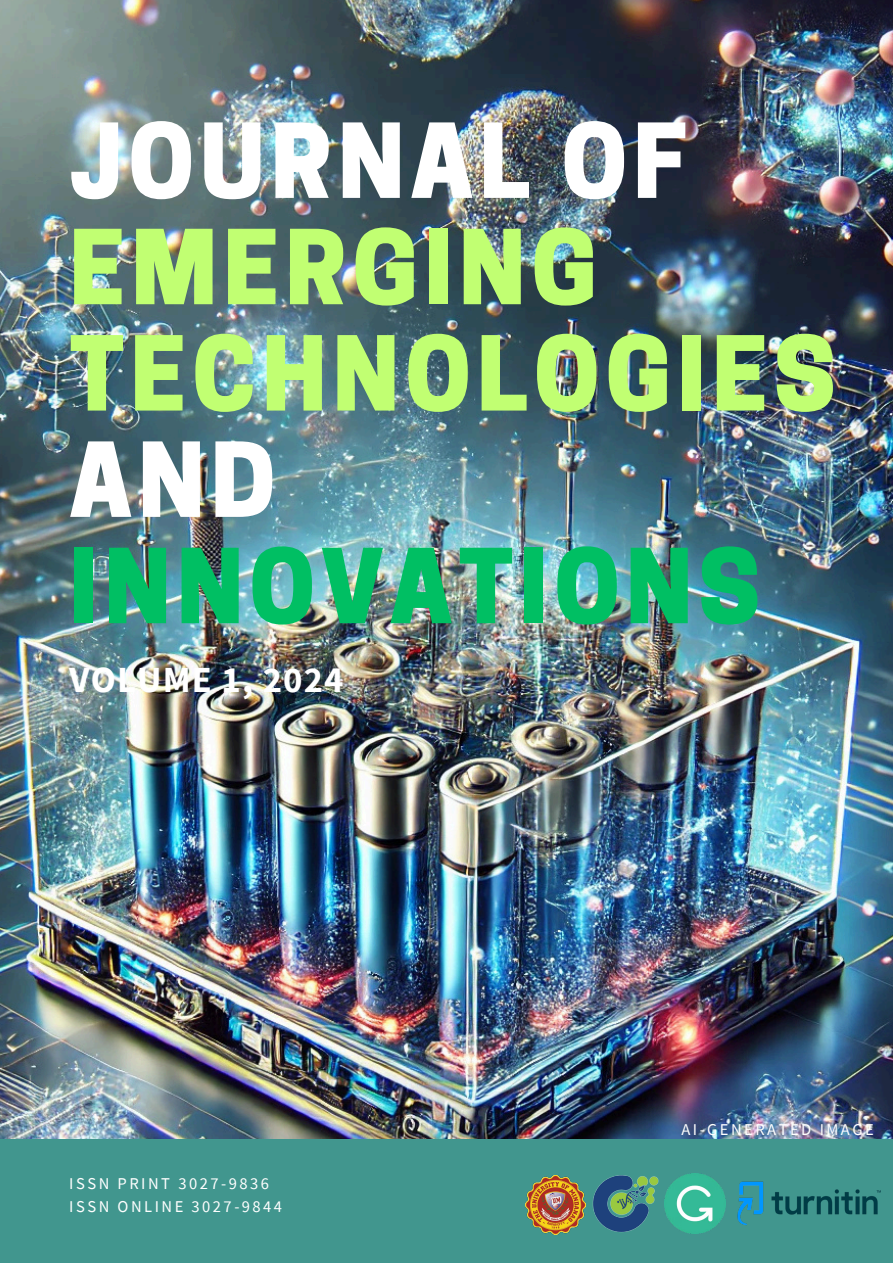
<style>
.page{position:relative;width:893px;height:1263px;background:#fff}
.page>*{position:absolute;margin:0;border:0;box-sizing:border-box;transform-origin:0 0}
.t1{font:800 96.75px/106.4px "Cooper Hewitt";letter-spacing:.06em;color:#c1ff72}
.t2{font:700 36.75px "Source Sans Pro";letter-spacing:.03em;color:#fff}
.t3{font:16.5px "Source Sans Pro";letter-spacing:.15em;color:#fff}
.s1{color:#fff}
.s2{color:#00bf63}
</style>
<div class="page">
<img style="left:0;top:0;width:893px;height:1139px">
<div style="left:0;top:1139px;width:893px;height:124px;background:#41968e"></div>
<img style="left:737px;top:1181px;width:144px;height:44px">
<img style="left:665px;top:1174px;width:60px;height:60px">
<img style="left:526px;top:1175px;width:59px;height:59px">
<img style="left:592px;top:1175px;width:67px;height:58px">
<p class="t1" style="left:69px;top:121px;width:768px"><span class="s1">JOURNAL OF<br></span>EMERGING<br>TECHNOLOGIES<br><span class="s1">AND<br></span><span class="s2">INNOVATIONS</span></p>
<h1 class="t2" style="left:69px;top:656px;width:276px">VOLUME 1, 2024</h1>
<h2 class="t3" style="left:69px;top:1173px;width:201px">ISSN PRINT 3027-9836</h2>
<p class="t3" style="left:69px;top:1196px;width:214px">ISSN ONLINE 3027-9844</p>
<p class="t3" style="left:681px;top:1118px;width:194px">AI-GENERATED IMAGE</p>
</div>
